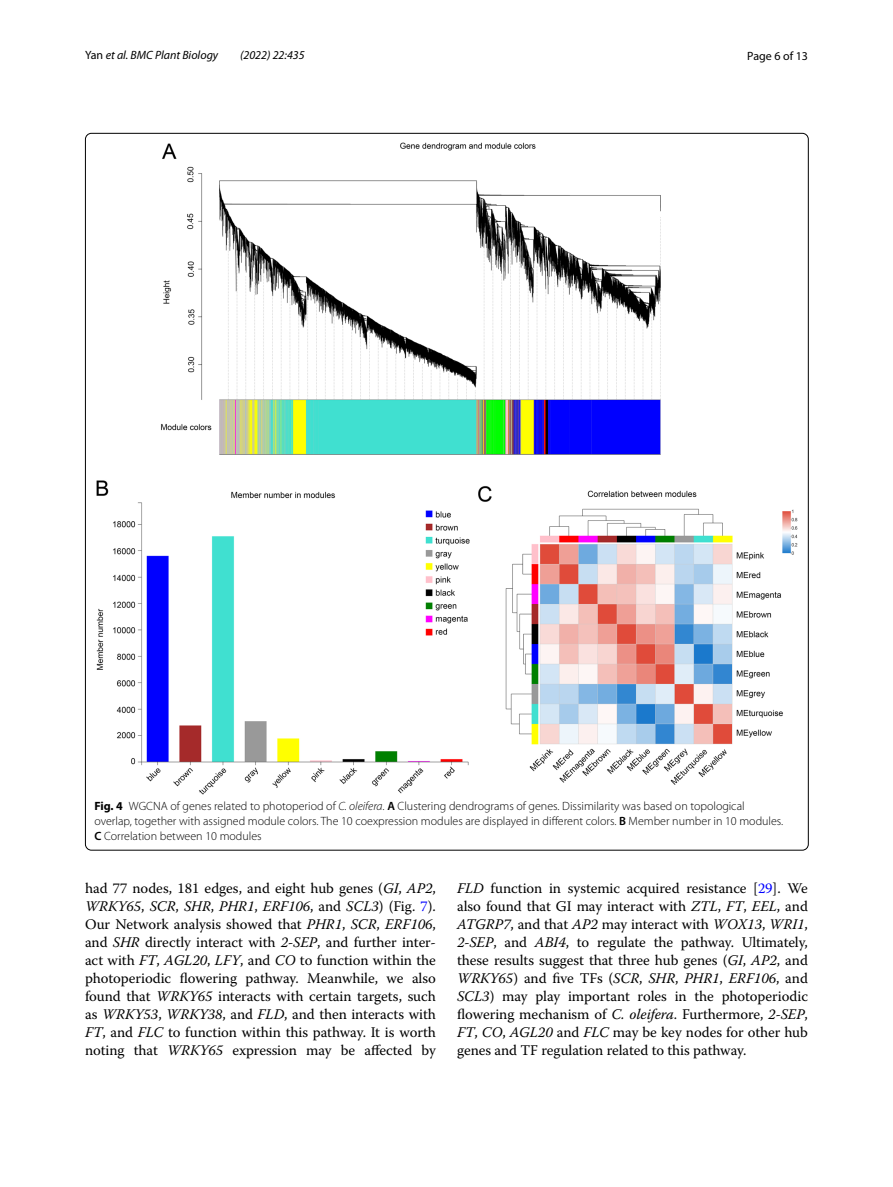
<style>
.page{position:relative;width:893px;height:1187px;background:#fff}
.page>*{position:absolute;margin:0;border:0;box-sizing:border-box;transform-origin:0 0}
.t1{font:14.7px/18px "Warnock Pro";letter-spacing:-.005em;color:#000;text-align:justify}
.t2{font:300 12px/15px "Myriad Pro";color:#000}
.t3{font:italic 12px "Myriad Pro";color:#000}
.t4{font:12px "Myriad Pro";color:#000}
.s1{font-style:normal}
.s2{font-weight:700}
.s3{font-style:italic}
.s4{font-weight:600}
.s5{color:#00f}
</style>
<div class="page">
<img style="left:97px;top:142px;width:700px;height:652px">
<p class="t3" style="left:85px;top:48px;width:135px"><span class="s1">Yan</span> et al. BMC Plant Biology</p>
<p class="t3" style="left:240px;top:48px;width:66px">(2022) 22:435</p>
<p class="t4" style="left:747px;top:48px;width:62px">Page 6 of 13</p>
<p class="t2" style="left:94px;top:798px;width:690px"><span class="s2">Fig. 4</span> WGCNA of genes related to photoperiod of <span class="s3">C. oleifera</span>. <span class="s4">A</span> Clustering dendrograms of genes. Dissimilarity was based on topological overlap, together with assigned module colors. The 10 coexpression modules are displayed in different colors. <span class="s4">B</span> Member number in 10 modules.<br><span class="s4">C</span> Correlation between 10 modules</p>
<p class="t1" style="left:85px;top:879px;width:352px">had 77 nodes, 181 edges, and eight hub genes (<span class="s3">GI</span>, <span class="s3">AP2</span>, <span class="s3">WRKY65</span>, <span class="s3">SCR</span>, <span class="s3">SHR</span>, <span class="s3">PHR1</span>, <span class="s3">ERF106</span>, and <span class="s3">SCL3</span>) (Fig. <span class="s5">7</span>).<br>Our Network analysis showed that <span class="s3">PHR1</span>, <span class="s3">SCR</span>, <span class="s3">ERF106</span>, and <span class="s3">SHR</span> directly interact with <span class="s3">2-SEP</span>, and further inter&shy;act with <span class="s3">FT</span>, <span class="s3">AGL20</span>, <span class="s3">LFY</span>, and <span class="s3">CO</span> to function within the photoperiodic flowering pathway. Meanwhile, we also found that <span class="s3">WRKY65</span> interacts with certain targets, such as <span class="s3">WRKY53</span>, <span class="s3">WRKY38</span>, and <span class="s3">FLD</span>, and then interacts with <span class="s3">FT</span>, and <span class="s3">FLC</span> to function within this pathway. It is worth noting that <span class="s3">WRKY65</span> expression may be affected by</p>
<p class="t1" style="left:457px;top:879px;width:352px"><span class="s3">FLD</span> function in systemic acquired resistance [<span class="s5">29</span>]. We also found that GI may interact with <span class="s3">ZTL</span>, <span class="s3">FT</span>, <span class="s3">EEL</span>, and <span class="s3">ATGRP7</span>, and that <span class="s3">AP2</span> may interact with <span class="s3">WOX13</span>, <span class="s3">WRI1</span>, <span class="s3">2-SEP</span>, and <span class="s3">ABI4</span>, to regulate the pathway. Ultimately, these results suggest that three hub genes (<span class="s3">GI</span>, <span class="s3">AP2</span>, and <span class="s3">WRKY65</span>) and five TFs (<span class="s3">SCR</span>, <span class="s3">SHR</span>, <span class="s3">PHR1</span>, <span class="s3">ERF106</span>, and <span class="s3">SCL3</span>) may play important roles in the photoperiodic flowering mechanism of <span class="s3">C. oleifera</span>. Furthermore, <span class="s3">2-SEP</span>, <span class="s3">FT</span>, <span class="s3">CO</span>, <span class="s3">AGL20</span> and <span class="s3">FLC</span> may be key nodes for other hub genes and TF regulation related to this pathway.</p>
</div>
